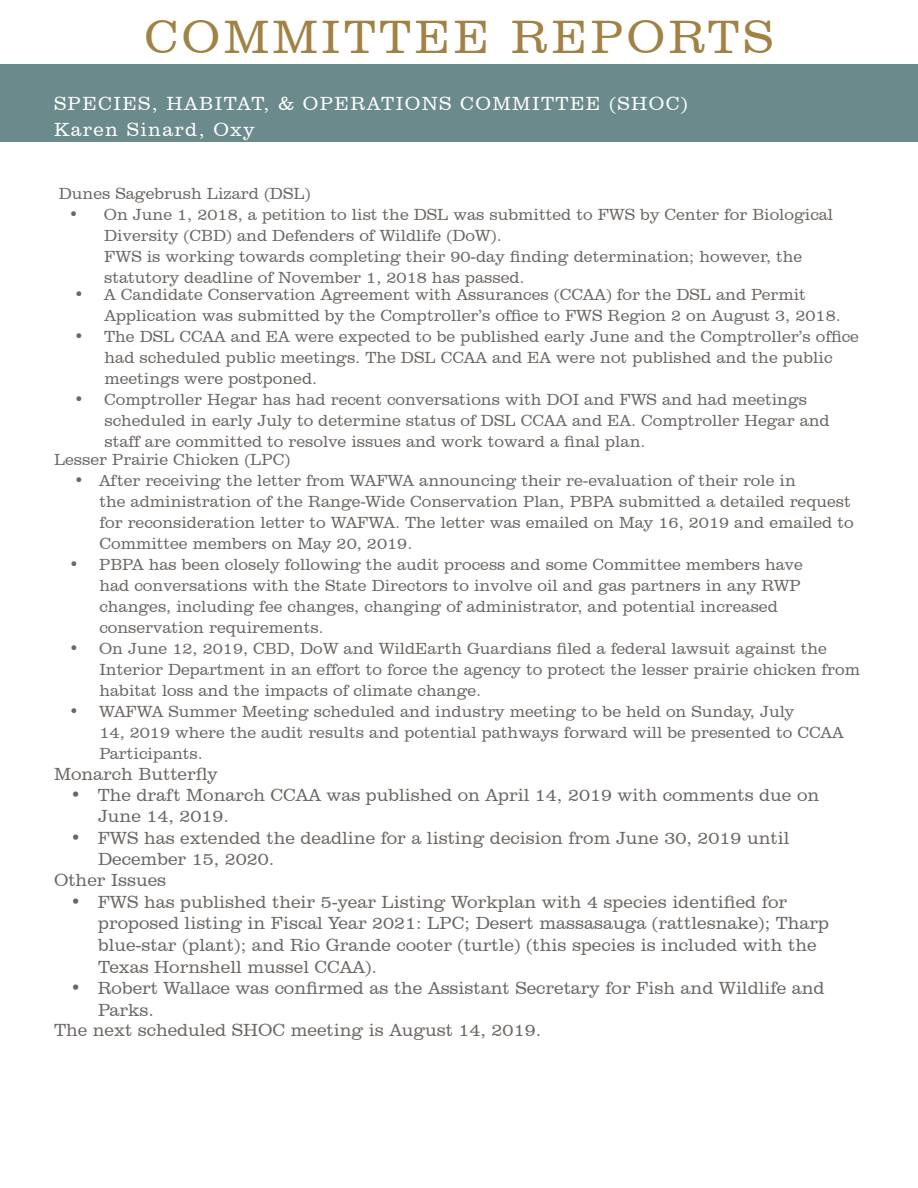
<style>
.page{position:relative;width:918px;height:1188px;background:#fff}
.page>*{position:absolute;margin:0;border:0;box-sizing:border-box;transform-origin:0 0}
.t1{font:300 48px "Clarendon BT";letter-spacing:.07em;color:#a18244}
.t2{font:300 19.5px/25.5px "Clarendon BT";letter-spacing:.07em;color:#fff}
.t3{font:300 18px "Clarendon BT";color:#6c6763}
.t4{font:300 16.5px/21px "Clarendon BT";color:#6c6763}
</style>
<div class="page">
<div style="left:0;top:65px;width:918px;height:77px;background:#6b8a8c"></div>
<p class="t1" style="left:145px;top:7px;width:630px">COMMITTEE REPORTS</p>
<p class="t2" style="left:54px;top:91px;width:635px">SPECIES, HABITAT, &amp; OPERATIONS COMMITTEE (SHOC)<br>Karen Sinard, Oxy</p>
<p class="t4" style="left:59px;top:183px;width:253px">Dunes Sagebrush Lizard (DSL)</p>
<p class="t4" style="left:104px;top:204px;width:730px;text-indent:-35px">• On June 1, 2018, a petition to list the DSL was submitted to FWS by Center for Biological Diversity (CBD) and Defenders of Wildlife (DoW).<br>FWS is working towards completing their 90-day finding determination; however, the statutory deadline of November 1, 2018 has passed.</p>
<p class="t4" style="left:74px;top:284px;width:733px">• A Candidate Conservation Agreement with Assurances (CCAA) for the DSL and Permit</p>
<p class="t4" style="left:104px;top:305px;width:738px">Application was submitted by the Comptroller’s office to FWS Region 2 on August 3, 2018.</p>
<p class="t4" style="left:74px;top:326px;width:786px">• The DSL CCAA and EA were expected to be published early June and the Comptroller’s office</p>
<p class="t4" style="left:104px;top:347px;width:730px">had scheduled public meetings. The DSL CCAA and EA were not published and the public</p>
<p class="t4" style="left:104px;top:368px;width:214px">meetings were postponed.</p>
<p class="t4" style="left:74px;top:389px;width:734px">• Comptroller Hegar has had recent conversations with DOI and FWS and had meetings</p>
<p class="t4" style="left:104px;top:410px;width:727px">scheduled in early July to determine status of DSL CCAA and EA. Comptroller Hegar and</p>
<p class="t4" style="left:104px;top:431px;width:543px">staff are committed to resolve issues and work toward a final plan.</p>
<p class="t4" style="left:54px;top:449px;width:238px">Lesser Prairie Chicken (LPC)</p>
<p class="t4" style="left:74px;top:470px;width:723px">• After receiving the letter from WAFWA announcing their re-evaluation of their role in</p>
<p class="t4" style="left:99px;top:491px;width:753px">the administration of the Range-Wide Conservation Plan, PBPA submitted a detailed request</p>
<p class="t4" style="left:99px;top:512px;width:756px">for reconsideration letter to WAFWA. The letter was emailed on May 16, 2019 and emailed to</p>
<p class="t4" style="left:99px;top:533px;width:315px">Committee members on May 20, 2019.</p>
<p class="t4" style="left:69px;top:554px;width:735px">• PBPA has been closely following the audit process and some Committee members have</p>
<p class="t4" style="left:99px;top:575px;width:703px">had conversations with the State Directors to involve oil and gas partners in any RWP</p>
<p class="t4" style="left:99px;top:596px;width:680px">changes, including fee changes, changing of administrator, and potential increased</p>
<p class="t4" style="left:99px;top:617px;width:226px">conservation requirements.</p>
<p class="t4" style="left:69px;top:638px;width:759px">• On June 12, 2019, CBD, DoW and WildEarth Guardians filed a federal lawsuit against the</p>
<p class="t4" style="left:99px;top:659px;width:762px">Interior Department in an effort to force the agency to protect the lesser prairie chicken from</p>
<p class="t4" style="left:99px;top:680px;width:383px">habitat loss and the impacts of climate change.</p>
<p class="t4" style="left:69px;top:701px;width:727px">• WAFWA Summer Meeting scheduled and industry meeting to be held on Sunday, July</p>
<p class="t4" style="left:99px;top:722px;width:746px">14, 2019 where the audit results and potential pathways forward will be presented to CCAA</p>
<p class="t4" style="left:99px;top:743px;width:105px">Participants.</p>
<p class="t3" style="left:54px;top:763px;width:165px">Monarch Butterfly</p>
<p class="t3" style="left:71px;top:784px;width:750px">• The draft Monarch CCAA was published on April 14, 2019 with comments due on</p>
<p class="t3" style="left:98px;top:805px;width:133px">June 14, 2019.</p>
<p class="t3" style="left:71px;top:827px;width:721px">• FWS has extended the deadline for a listing decision from June 30, 2019 until</p>
<p class="t3" style="left:98px;top:848px;width:178px">December 15, 2020.</p>
<p class="t3" style="left:54px;top:869px;width:114px">Other Issues</p>
<p class="t3" style="left:71px;top:891px;width:718px">• FWS has published their 5-year Listing Workplan with 4 species identified for</p>
<p class="t3" style="left:98px;top:912px;width:732px">proposed listing in Fiscal Year 2021: LPC; Desert massasauga (rattlesnake); Tharp</p>
<p class="t3" style="left:98px;top:934px;width:720px">blue-star (plant); and Rio Grande cooter (turtle) (this species is included with the</p>
<p class="t3" style="left:98px;top:956px;width:281px">Texas Hornshell mussel CCAA).</p>
<p class="t3" style="left:71px;top:977px;width:756px">• Robert Wallace was confirmed as the Assistant Secretary for Fish and Wildlife and</p>
<p class="t3" style="left:98px;top:999px;width:57px">Parks.</p>
<p class="t3" style="left:54px;top:1019px;width:489px">The next scheduled SHOC meeting is August 14, 2019.</p>
</div>
